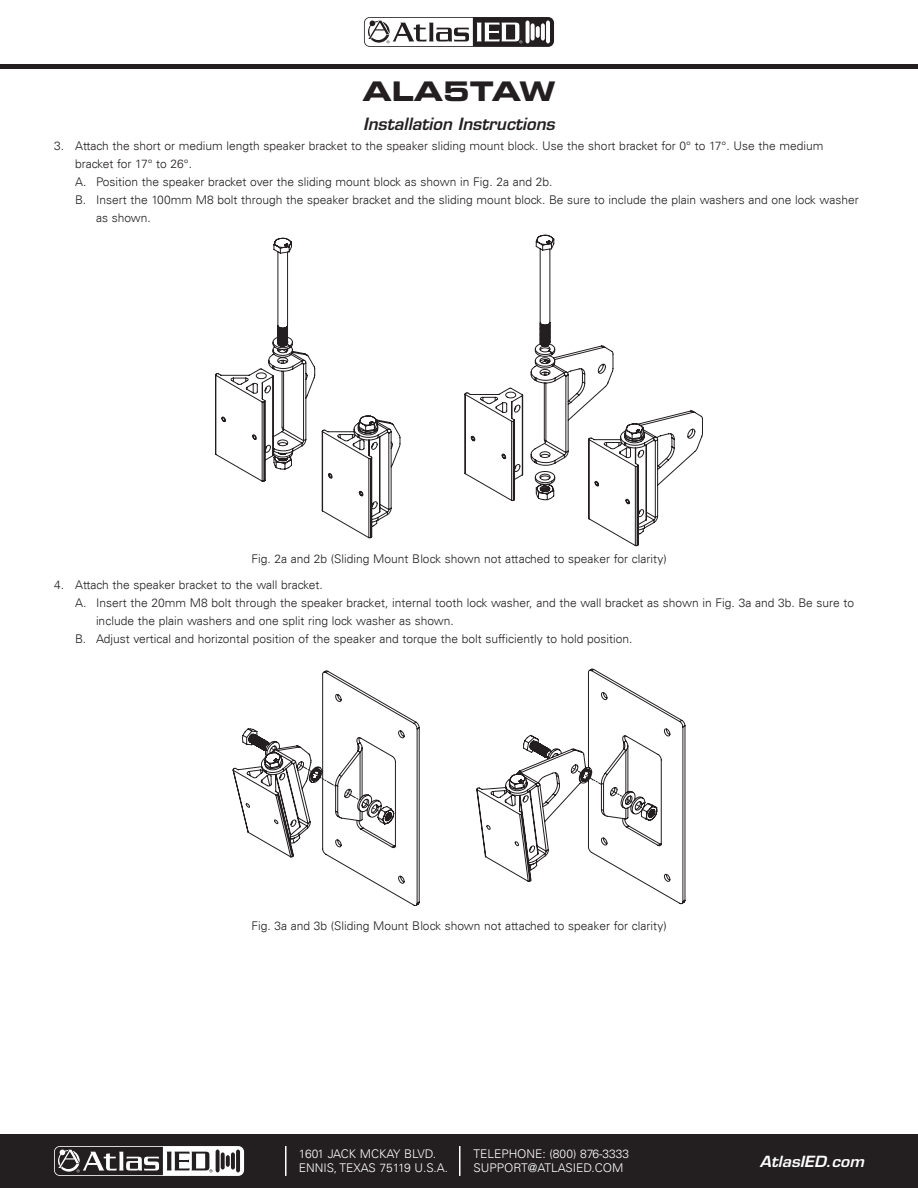
<style>
.page{position:relative;width:918px;height:1188px;background:#fff}
.page>*{position:absolute;margin:0;border:0;box-sizing:border-box;transform-origin:0 0}
.t1{font:27px "Eurostile LT Std Bold Ex 2";color:#231f20}
.t2{font:italic 600 16.5px "Eurostile LT Std";color:#231f20}
.t3{font:italic 600 15px "Eurostile LT Std";color:#fff;scale:1.05 1}
.t4{font:300 12px "Univers LT";color:#231f20}
.t5{font:300 12px/13.5px "Univers LT";color:#fff}
</style>
<div class="page">
<div style="left:0;top:1134px;width:918px;height:54px;background:#231f20"></div>
<hr style="left:0;top:64px;width:918px;height:4px;background:#231f20">
<svg style="left:364px;top:17px;width:190px;height:30px"></svg>
<svg style="left:526px;top:21px;width:4px;height:22px"></svg>
<hr style="left:546px;top:21px;width:4px;height:22px;background:#fff;border-radius:2px">
<svg style="left:531px;top:23px;width:4px;height:18px"></svg>
<svg style="left:541px;top:23px;width:4px;height:18px"></svg>
<svg style="left:536px;top:26px;width:4px;height:12px"></svg>
<svg style="left:365px;top:18px;width:157px;height:28px"></svg>
<svg style="left:54px;top:1146px;width:190px;height:30px"></svg>
<hr style="left:285px;top:1146px;width:2px;height:30px;background:#fff">
<hr style="left:459px;top:1146px;width:1px;height:30px;background:#fff">
<svg style="left:215px;top:238px;width:100px;height:244px"></svg>
<svg style="left:322px;top:416px;width:78px;height:122px"></svg>
<svg style="left:465px;top:235px;width:238px;height:311px"></svg>
<svg style="left:233px;top:671px;width:187px;height:235px"></svg>
<svg style="left:345px;top:792px;width:35px;height:20px"></svg>
<svg style="left:386px;top:813px;width:6px;height:4px"></svg>
<svg style="left:267px;top:746px;width:8px;height:4px"></svg>
<svg style="left:298px;top:764px;width:38px;height:23px"></svg>
<svg style="left:476px;top:669px;width:209px;height:235px"></svg>
<svg style="left:611px;top:790px;width:32px;height:19px"></svg>
<svg style="left:649px;top:810px;width:6px;height:5px"></svg>
<svg style="left:548px;top:754px;width:6px;height:3px"></svg>
<svg style="left:572px;top:767px;width:30px;height:18px"></svg>
<h1 class="t1" style="left:362px;top:73px;width:195px">ALA5TAW</h1>
<h2 class="t2" style="left:363px;top:113px;width:193px">Installation Instructions</h2>
<p class="t4" style="left:54px;top:139px;width:771px">3. Attach the short or medium length speaker bracket to the speaker sliding mount block. Use the short bracket for 0° to 17°. Use the medium</p>
<p class="t4" style="left:75px;top:157px;width:119px">bracket for 17° to 26°.</p>
<p class="t4" style="left:75px;top:175px;width:479px">A. Position the speaker bracket over the sliding mount block as shown in Fig. 2a and 2b.</p>
<p class="t4" style="left:75px;top:193px;width:785px">B. Insert the 100mm M8 bolt through the speaker bracket and the sliding mount block. Be sure to include the plain washers and one lock washer</p>
<p class="t4" style="left:96px;top:211px;width:56px">as shown.</p>
<p class="t4" style="left:251px;top:551px;width:417px">Fig. 2a and 2b (Sliding Mount Block shown not attached to speaker for clarity)</p>
<p class="t4" style="left:54px;top:577px;width:270px">4. Attach the speaker bracket to the wall bracket.</p>
<p class="t4" style="left:75px;top:595px;width:781px">A. Insert the 20mm M8 bolt through the speaker bracket, internal tooth lock washer, and the wall bracket as shown in Fig. 3a and 3b. Be sure to</p>
<p class="t4" style="left:96px;top:613px;width:359px">include the plain washers and one split ring lock washer as shown.</p>
<p class="t4" style="left:75px;top:631px;width:559px">B. Adjust vertical and horizontal position of the speaker and torque the bolt sufficiently to hold position.</p>
<p class="t4" style="left:251px;top:919px;width:417px">Fig. 3a and 3b (Sliding Mount Block shown not attached to speaker for clarity)</p>
<p class="t5" style="left:299px;top:1147px;width:151px">1601 JACK MCKAY BLVD.<br>ENNIS, TEXAS 75119 U.S.A.</p>
<p class="t5" style="left:473px;top:1147px;width:157px">TELEPHONE: (800) 876-3333<br>SUPPORT@ATLASIED.COM</p>
<p class="t3" style="left:760px;top:1152px;width:101px">AtlasIED.com</p>
</div>
